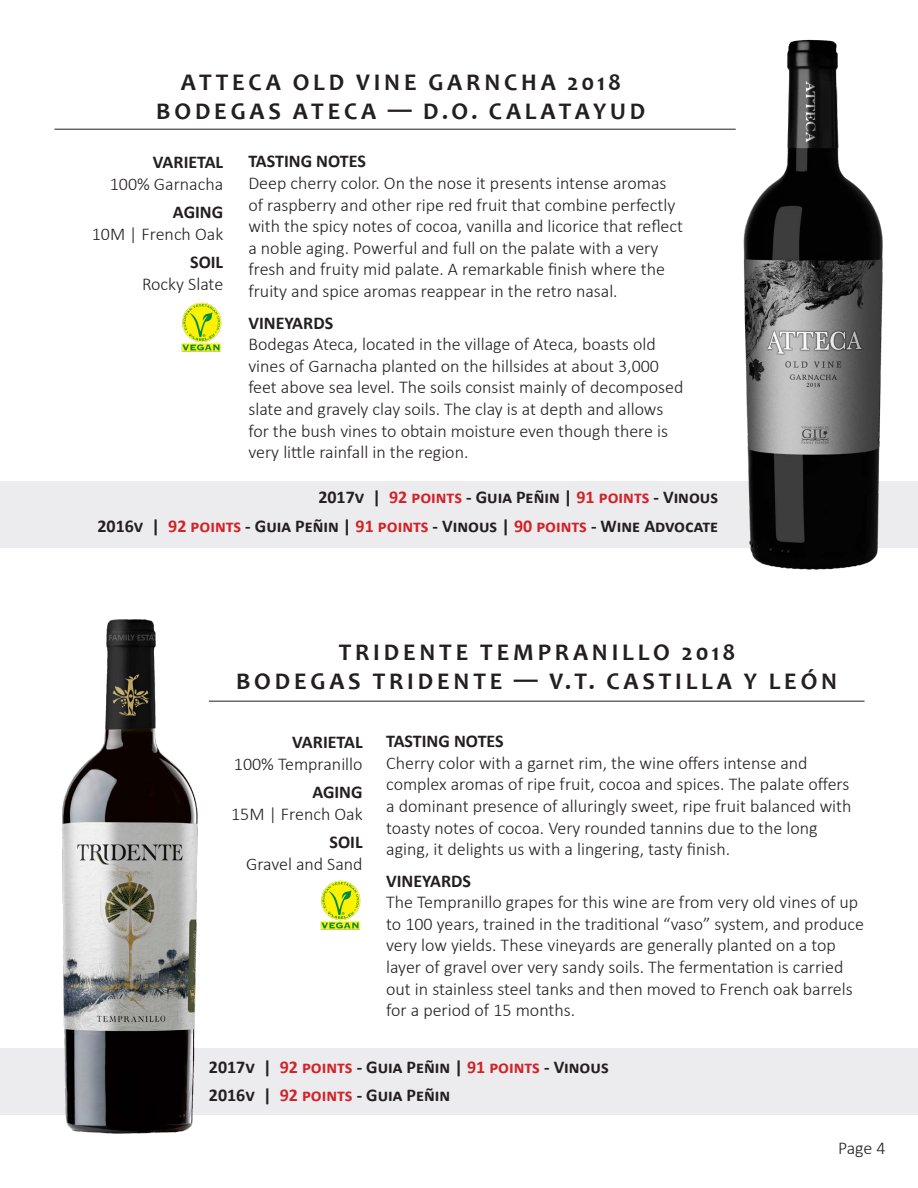
<style>
.page{position:relative;width:918px;height:1188px;background:#fff}
.page>*{position:absolute;margin:0;border:0;box-sizing:border-box;transform-origin:0 0}
.t1{font:700 24px "Candara";letter-spacing:.16em;color:#231f20}
.t2{font:300 18px/21.6px "Calibri";color:#231f20}
.t3{font:700 18px "Calibri";color:#231f20}
.s1{font-weight:700}
.s2{color:#d1232a}
</style>
<div class="page">
<div style="left:2px;top:1048px;width:916px;height:67px;background:#ececee"></div>
<img style="left:62px;top:619px;width:147px;height:515px">
<hr style="left:209px;top:701px;width:656px;height:1px;background:#231f20">
<div style="left:0;top:481px;width:918px;height:67px;background:#ececee"></div>
<hr style="left:54px;top:129px;width:682px;height:1px;background:#231f20">
<hr style="left:0;top:1048px;width:2px;height:67px;background:#ececee">
<img style="left:724px;top:39px;width:159px;height:531px">
<img style="left:181px;top:302px;width:41px;height:50px">
<img style="left:320px;top:880px;width:41px;height:50px">
<p class="t1" style="left:181px;top:68px;width:442px">ATTECA OLD VINE GARNCHA 2018</p>
<p class="t1" style="left:156px;top:96px;width:490px">BODEGAS ATECA — D.O. CALATAYUD</p>
<p class="t3" style="left:153px;top:149px;width:72px">VARIETAL</p>
<p class="t2" style="left:110px;top:173px;width:115px">100% Garnacha</p>
<p class="t2" style="left:92px;top:201px;width:133px;text-align:right"><span class="s1">AGING<br></span>10M | French Oak</p>
<p class="t3" style="left:190px;top:250px;width:35px">SOIL</p>
<p class="t2" style="left:142px;top:273px;width:83px">Rocky Slate</p>
<p class="t3" style="left:248px;top:149px;width:119px">TASTING NOTES</p>
<p class="t2" style="left:248px;top:172px;width:436px">Deep cherry color. On the nose it presents intense aromas of raspberry and other ripe red fruit that combine perfectly with the spicy notes of cocoa, vanilla and licorice that reflect a noble aging. Powerful and full on the palate with a very fresh and fruity mid palate. A remarkable finish where the fruity and spice aromas reappear in the retro nasal.</p>
<p class="t3" style="left:248px;top:310px;width:86px">VINEYARDS</p>
<p class="t2" style="left:248px;top:333px;width:436px">Bodegas Ateca, located in the village of Ateca, boasts old vines of Garnacha planted on the hillsides at about 3,000 feet above sea level. The soils consist mainly of decomposed slate and gravely clay soils. The clay is at depth and allows for the bush vines to obtain moisture even though there is very little rainfall in the region.</p>
<p class="t3" style="left:318px;top:485px;width:401px">2017v | <span class="s2">92 points</span> - Guia Peñin | <span class="s2">91 points</span> - Vinous</p>
<p class="t3" style="left:97px;top:513px;width:622px">2016v | <span class="s2">92 points</span> - Guia Peñin | <span class="s2">91 points</span> - Vinous | <span class="s2">90 points</span> - Wine Advocate</p>
<p class="t1" style="left:339px;top:637px;width:398px">TRIDENTE TEMPRANILLO 2018</p>
<p class="t1" style="left:236px;top:666px;width:603px">BODEGAS TRIDENTE — V.T. CASTILLA Y LEÓN</p>
<p class="t3" style="left:292px;top:729px;width:72px">VARIETAL</p>
<p class="t2" style="left:234px;top:753px;width:130px">100% Tempranillo</p>
<p class="t2" style="left:231px;top:781px;width:133px;text-align:right"><span class="s1">AGING<br></span>15M | French Oak</p>
<p class="t3" style="left:330px;top:830px;width:35px">SOIL</p>
<p class="t2" style="left:246px;top:853px;width:118px">Gravel and Sand</p>
<p class="t3" style="left:386px;top:728px;width:119px">TASTING NOTES</p>
<p class="t2" style="left:386px;top:752px;width:467px">Cherry color with a garnet rim, the wine offers intense and complex aromas of ripe fruit, cocoa and spices. The palate offers a dominant presence of alluringly sweet, ripe fruit balanced with toasty notes of cocoa. Very rounded tannins due to the long aging, it delights us with a lingering, tasty finish.</p>
<p class="t3" style="left:386px;top:868px;width:86px">VINEYARDS</p>
<p class="t2" style="left:386px;top:891px;width:479px">The Tempranillo grapes for this wine are from very old vines of up to 100 years, trained in the traditional “vaso” system, and produce very low yields. These vineyards are generally planted on a top layer of gravel over very sandy soils. The fermentation is carried out in stainless steel tanks and then moved to French oak barrels for a period of 15 months.</p>
<p class="t3" style="left:209px;top:1054px;width:401px">2017v | <span class="s2">92 points</span> - Guia Peñin | <span class="s2">91 points</span> - Vinous</p>
<p class="t3" style="left:209px;top:1082px;width:243px">2016v | <span class="s2">92 points</span> - Guia Peñin</p>
<p class="t2" style="left:838px;top:1137px;width:49px">Page 4</p>
</div>
